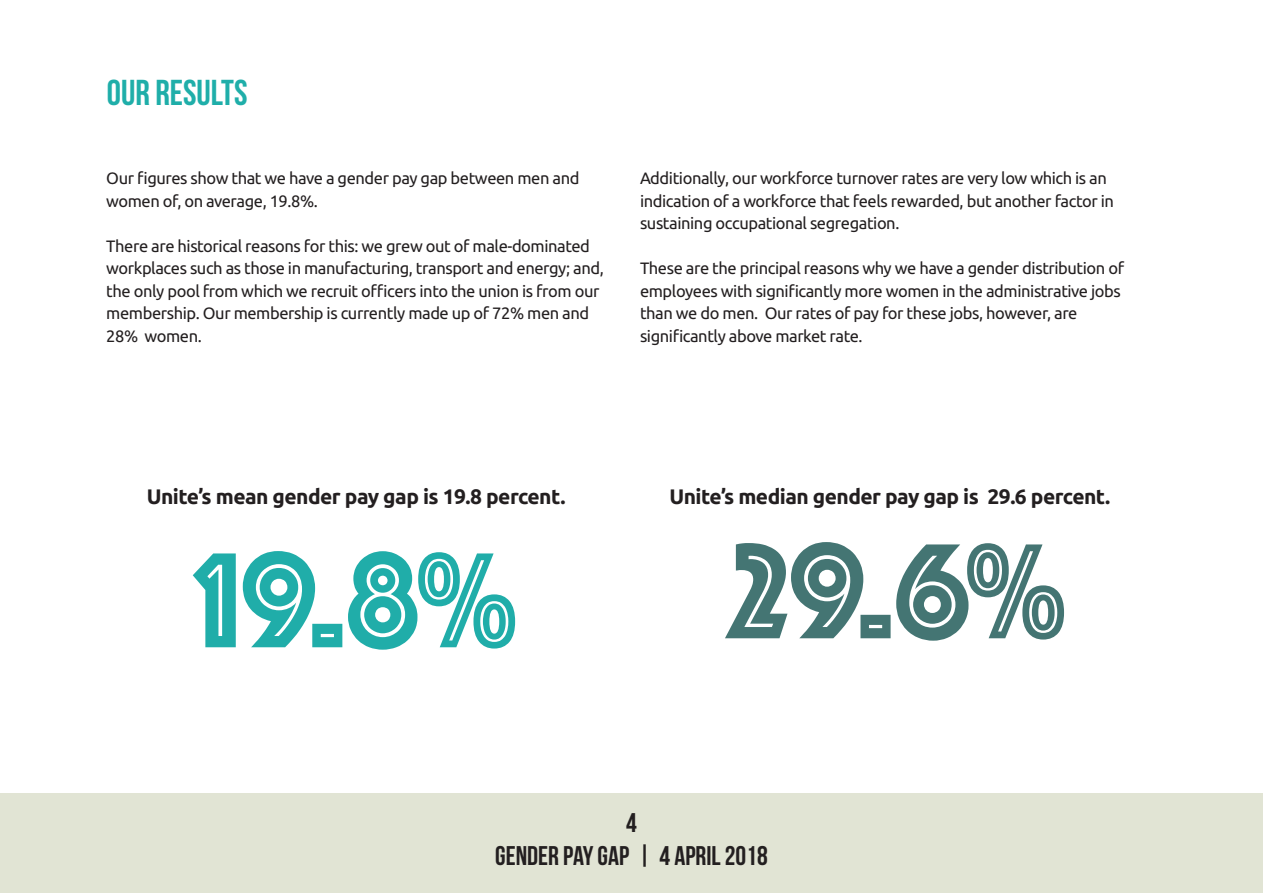
<style>
.page{position:relative;width:1263px;height:893px;background:#fff}
.page>*{position:absolute;margin:0;border:0;box-sizing:border-box;transform-origin:0 0}
.t1{font:140.7px "Phosphate Inline";color:#20ada9}
.t2{font:140.7px "Phosphate Inline";color:#447573}
.t3{font:36px "Bebas Neue";color:#1faea9}
.t4{font:27px/32.4px "Bebas Neue";color:#231f20;text-align:center}
.t5{font:700 21px "Ubuntu";letter-spacing:-.025em;color:#231f20}
.t6{font:16.5px/22.5px "Ubuntu";letter-spacing:-.025em;color:#231f20}
</style>
<div class="page">
<div style="left:0;top:794px;width:1263px;height:99px;background:#e1e4d4"></div>
<h2 class="t3" style="left:107px;top:72px;width:142px">OUR RESULTS</h2>
<p class="t6" style="left:106px;top:167px;width:475px">Our figures show that we have a gender pay gap between men and women of, on average, 19.8%.</p>
<p class="t6" style="left:106px;top:234px;width:499px">There are historical reasons for this: we grew out of male-dominated workplaces such as those in manufacturing, transport and energy; and, the only pool from which we recruit officers into the union is from our membership. Our membership is currently made up of 72% men and 28% women.</p>
<p class="t6" style="left:640px;top:167px;width:475px">Additionally, our workforce turnover rates are very low which is an indication of a workforce that feels rewarded, but another factor in sustaining occupational segregation.</p>
<p class="t6" style="left:640px;top:257px;width:486px">These are the principal reasons why we have a gender distribution of employees with significantly more women in the administrative jobs than we do men. Our rates of pay for these jobs, however, are significantly above market rate.</p>
<p class="t5" style="left:147px;top:483px;width:420px">Unite’s mean gender pay gap is 19.8 percent.</p>
<p class="t5" style="left:669px;top:483px;width:442px">Unite’s median gender pay gap is 29.6 percent.</p>
<h1 class="t1" style="left:196px;top:500px;width:322px">19.8%</h1>
<h1 class="t2" style="left:728px;top:491px;width:339px">29.6%</h1>
<h3 class="t4" style="left:495px;top:807px;width:274px">4<br>GENDER PAYGAP | 4 APRIL2018</h3>
</div>
